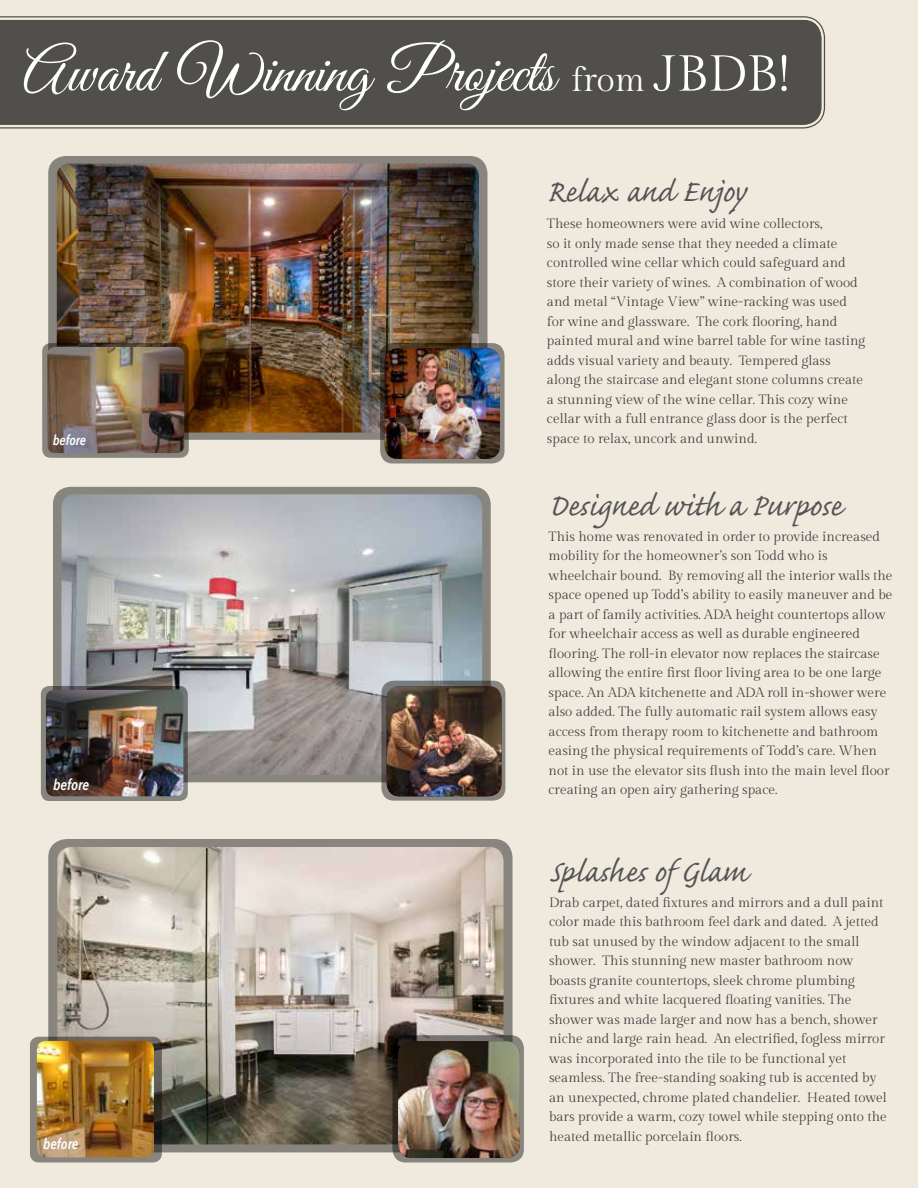
<style>
.page{position:relative;width:918px;height:1188px;background:#efeadd}
.page>*{position:absolute;margin:0;border:0;box-sizing:border-box;transform-origin:0 0}
.t1{font:62.25px "Good Vibrations Script";color:#fff}
.t2{font:39px "Caflisch Script";color:#545456}
.t3{font:italic 600 15px "Avenir Next Condensed";color:#fff}
.t4{font:italic 600 14.7px "Avenir Next Condensed";color:#fff}
.t5{font:italic 600 13.8px "Avenir Next Condensed";color:#fff}
.t6{font:13.5px/19.5px "Gilda Display";color:#414042}
.s1{font-family:"Gilda Display";font-size:33.6px}
.s2{font-family:"Gilda Display";font-size:50.55px}
</style>
<div class="page">
<svg style="left:48px;top:156px;width:440px;height:284px;background:#8a867f"></svg>
<div style="left:53px;top:487px;width:438px;height:295px;background:#88857e;border-radius:17px"></div>
<div style="left:48px;top:839px;width:465px;height:313px;background:#88857e;border-radius:19px"></div>
<svg style="left:0;top:16px;width:825px;height:113px"></svg>
<div style="left:0;top:20px;width:821px;height:105px;background:#514f4b"></div>
<img style="left:57px;top:164px;width:422px;height:269px">
<img style="left:62px;top:494px;width:420px;height:281px">
<img style="left:57px;top:847px;width:447px;height:297px">
<svg style="left:42px;top:343px;width:147px;height:115px;background:#6c6153"></svg>
<svg style="left:41px;top:686px;width:147px;height:115px;background:#716f6b"></svg>
<svg style="left:30px;top:1037px;width:132px;height:125px;background:#6d6a62"></svg>
<svg style="left:392px;top:1035px;width:132px;height:127px;background:#615e58"></svg>
<svg style="left:381px;top:681px;width:124px;height:120px;background:#74726f"></svg>
<svg style="left:380px;top:343px;width:125px;height:121px;background:#6e675d"></svg>
<img style="left:47px;top:347px;width:137px;height:106px">
<img style="left:46px;top:690px;width:137px;height:106px">
<img style="left:37px;top:1041px;width:117px;height:116px">
<img style="left:387px;top:686px;width:114px;height:110px">
<img style="left:385px;top:348px;width:115px;height:111px">
<img style="left:398px;top:1041px;width:122px;height:117px">
<h1 class="t1" style="left:23px;top:28px;width:769px">Award Winning Projects <span class="s1">from</span> <span class="s2">JBDB!</span></h1>
<p class="t5" style="left:53px;top:432px;width:35px">before</p>
<p class="t3" style="left:53px;top:776px;width:38px">before</p>
<p class="t4" style="left:43px;top:1135px;width:37px">before</p>
<h2 class="t2" style="left:547px;top:172px;width:200px">Relax and Enjoy</h2>
<p class="t6" style="left:547px;top:214px;width:320px">These homeowners were avid wine collectors,<br>so it only made sense that they needed a climate controlled wine cellar which could safeguard and store their variety of wines. A combination of wood and metal “Vintage View” wine-racking was used for wine and glassware. The cork flooring, hand painted mural and wine barrel table for wine tasting adds visual variety and beauty. Tempered glass along the staircase and elegant stone columns create a stunning view of the wine cellar. This cozy wine cellar with a full entrance glass door is the perfect space to relax, uncork and unwind.</p>
<h2 class="t2" style="left:549px;top:486px;width:295px">Designed with a Purpose</h2>
<p class="t6" style="left:549px;top:527px;width:346px">This home was renovated in order to provide increased mobility for the homeowner’s son Todd who is wheelchair bound. By removing all the interior walls the space opened up Todd’s ability to easily maneuver and be a part of family activities. ADA height countertops allow for wheelchair access as well as durable engineered flooring. The roll-in elevator now replaces the staircase allowing the entire first floor living area to be one large space. An ADA kitchenette and ADA roll in-shower were also added. The fully automatic rail system allows easy access from therapy room to kitchenette and bathroom easing the physical requirements of Todd’s care. When not in use the elevator sits flush into the main level floor creating an open airy gathering space.</p>
<h2 class="t2" style="left:549px;top:852px;width:199px">Splashes of Glam</h2>
<p class="t6" style="left:549px;top:893px;width:339px">Drab carpet, dated fixtures and mirrors and a dull paint color made this bathroom feel dark and dated. A jetted tub sat unused by the window adjacent to the small shower. This stunning new master bathroom now boasts granite countertops, sleek chrome plumbing fixtures and white lacquered floating vanities. The shower was made larger and now has a bench, shower niche and large rain head. An electrified, fogless mirror was incorporated into the tile to be functional yet seamless. The free-standing soaking tub is accented by an unexpected, chrome plated chandelier. Heated towel bars provide a warm, cozy towel while stepping onto the heated metallic porcelain floors.</p>
</div>
